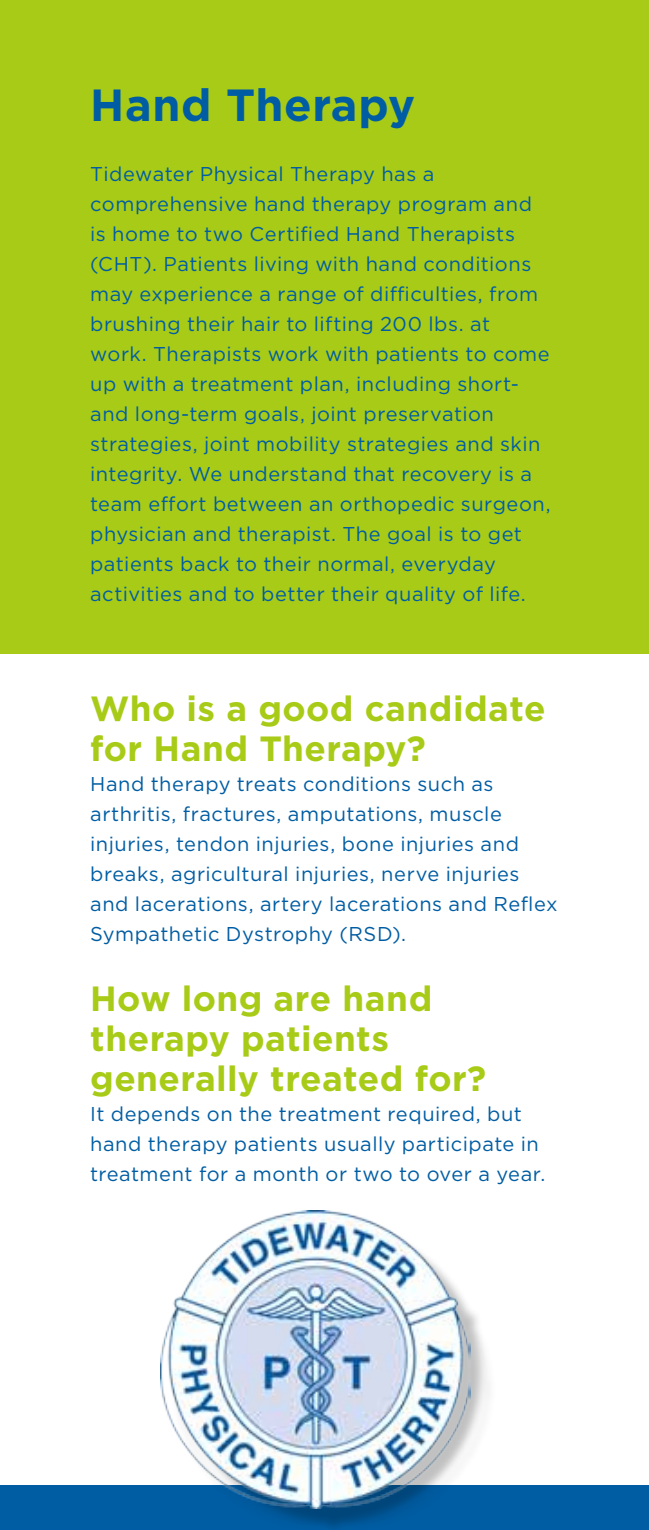
<style>
.page{position:relative;width:649px;height:1530px;background:#fff}
.page>*{position:absolute;margin:0;border:0;box-sizing:border-box;transform-origin:0 0}
.t1{font:700 45px "Gotham";letter-spacing:.015em;color:#005da3}
.t2{font:700 35px/40px "Gotham";letter-spacing:.01em;color:#a8cb17}
.t3{font:20px/30px "Gotham";letter-spacing:.025em;color:#005da3}
</style>
<div class="page">
<div style="left:0;top:0;width:648px;height:653px;background:#a8cb17"></div>
<div style="left:0;top:1485px;width:648px;height:45px;background:#005da3"></div>
<div style="left:170px;top:1220px;width:326px;height:310px;background:#000;opacity:.25"></div>
<img style="left:161px;top:1211px;width:309px;height:298px">
<h1 class="t1" style="left:90px;top:75px;width:326px">Hand Therapy</h1>
<p class="t3" style="left:90px;top:159px;width:461px">Tidewater Physical Therapy has a comprehensive hand therapy program and is home to two Certified Hand Therapists (CHT). Patients living with hand conditions may experience a range of difficulties, from brushing their hair to lifting 200 lbs. at work. Therapists work with patients to come up with a treatment plan, including short&shy;and long-term goals, joint preservation strategies, joint mobility strategies and skin integrity. We understand that recovery is a team effort between an orthopedic surgeon, physician and therapist. The goal is to get patients back to their normal, everyday activities and to better their quality of life.</p>
<h2 class="t2" style="left:90px;top:689px;width:456px">Who is a good candidate for Hand Therapy?</h2>
<p class="t3" style="left:90px;top:769px;width:468px">Hand therapy treats conditions such as arthritis, fractures, amputations, muscle injuries, tendon injuries, bone injuries and breaks, agricultural injuries, nerve injuries and lacerations, artery lacerations and Reflex Sympathetic Dystrophy (RSD).</p>
<h2 class="t2" style="left:90px;top:979px;width:397px">How long are hand therapy patients generally treated for?</h2>
<p class="t3" style="left:90px;top:1099px;width:456px">It depends on the treatment required, but hand therapy patients usually participate in treatment for a month or two to over a year.</p>
</div>
